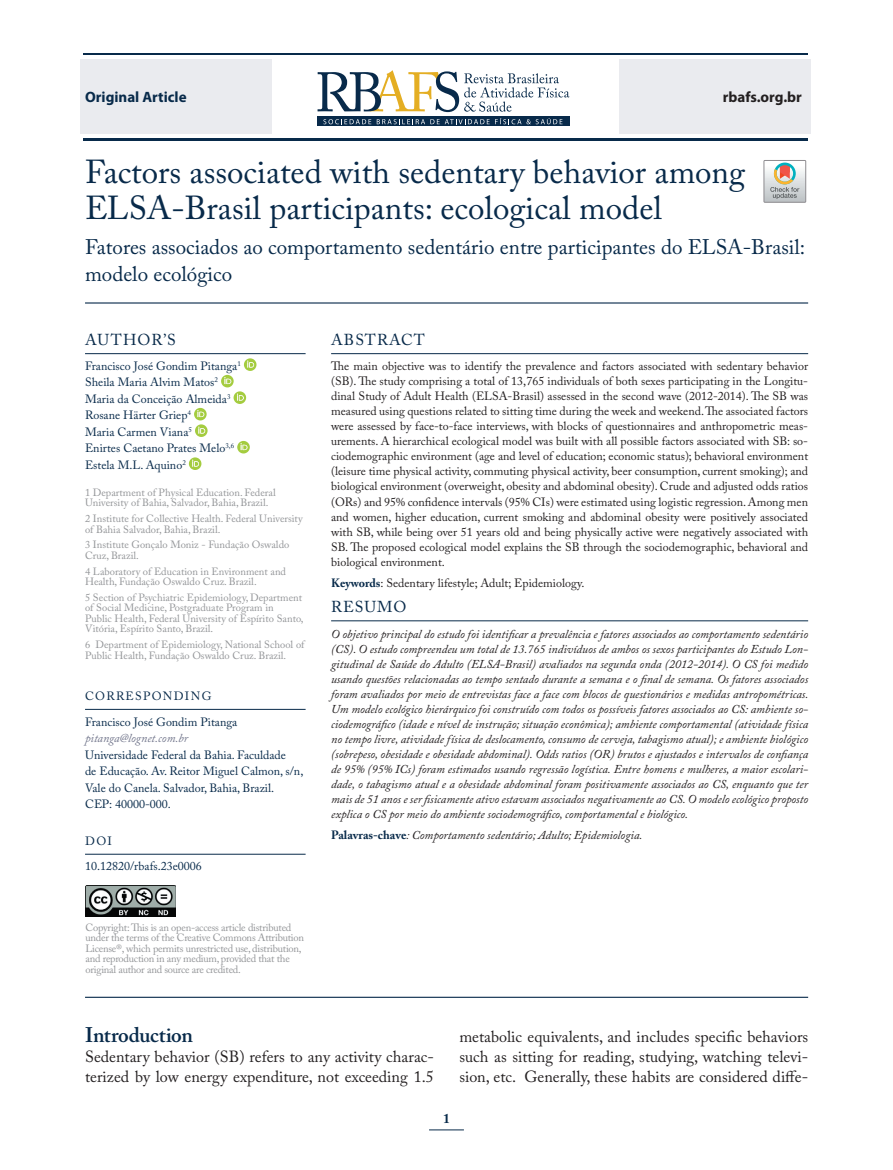
<style>
.page{position:relative;width:893px;height:1170px;background:#fff}
.page>*{position:absolute;margin:0;border:0;box-sizing:border-box;transform-origin:0 0}
.Titulo_inglês{font:33px/36px "Adobe Caslon Pro";color:#082a4a}
.Titulo{font:21px/27px "Adobe Caslon Pro";color:#082a4a}
.Titulo_texto{font:600 21px "Adobe Caslon Pro";letter-spacing:-.015em;color:#082a4a}
.Texto_sem_recuo{font:16.05px/20.2px "Adobe Caslon Pro";color:#231f20}
.Titulo_itens_pg_inic{font:15.75px "Adobe Caslon Pro";letter-spacing:.065em;color:#082a4a}
.t1{font:700 15px "Myriad Pro";color:#082a4a}
.t2{font:700 15px "Myriad Pro";color:#231f20}
.Nº_página{font:700 13.5px "Adobe Caslon Pro";color:#082a4a}
.Resumo{font:italic 12px/15px "Adobe Caslon Pro";color:#231f20;text-align:justify}
.Abstract{font:12px/15px "Adobe Caslon Pro";color:#231f20;text-align:justify}
.Autores{font:12px/16.5px "Adobe Caslon Pro";color:#082a4a}
.Autores-2{font:italic 12px "Adobe Caslon Pro";color:#71758b}
.Corresponding{font:12px "Adobe Caslon Pro";letter-spacing:.115em;color:#082a4a}
.Filiação{font:10.5px/10.5px "Adobe Caslon Pro";color:#939598}
.Filiação-2{font:10.5px/10.5px "Adobe Caslon Pro";letter-spacing:-.02em;color:#939598}
.s1{font-weight:700;color:#082a4a}
.s2{font-weight:700;font-style:normal;color:#082a4a}
</style>
<div class="page">
<div style="left:619px;top:59px;width:192px;height:75px;background:#eaebef"></div>
<div style="left:80px;top:59px;width:192px;height:75px;background:#eaebef"></div>
<hr style="left:83px;top:53px;width:725px;height:2px;background:#082a4a">
<hr style="left:83px;top:138px;width:725px;height:2px;background:#082a4a">
<svg style="left:318px;top:117px;width:252px;height:9px"></svg>
<svg style="left:323px;top:119px;width:48px;height:5px"></svg>
<svg style="left:377px;top:118px;width:185px;height:6px"></svg>
<svg style="left:318px;top:70px;width:251px;height:42px"></svg>
<svg style="left:764px;top:160px;width:42px;height:42px"></svg>
<img style="left:85px;top:885px;width:90px;height:31px">
<hr style="left:85px;top:302px;width:723px;height:1px;background:#082a4a">
<hr style="left:85px;top:353px;width:221px;height:1px;background:#082a4a">
<hr style="left:85px;top:709px;width:221px;height:1px;background:#082a4a">
<hr style="left:85px;top:853px;width:221px;height:1px;background:#082a4a">
<svg style="left:221px;top:358px;width:35px;height:46px"></svg>
<svg style="left:194px;top:408px;width:14px;height:29px"></svg>
<svg style="left:237px;top:441px;width:13px;height:12px"></svg>
<svg style="left:189px;top:457px;width:12px;height:13px"></svg>
<hr style="left:331px;top:353px;width:477px;height:1px;background:#082a4a">
<hr style="left:331px;top:620px;width:477px;height:1px;background:#082a4a">
<hr style="left:85px;top:996px;width:723px;height:1px;background:#082a4a">
<hr style="left:429px;top:1129px;width:35px;height:1px;background:#082a4a">
<p class="t1" style="left:85px;top:87px;width:103px">Original Article</p>
<p class="t2" style="left:723px;top:87px;width:81px">rbafs.org.br</p>
<p class="Titulo_inglês" style="left:85px;top:153px;width:662px">Factors associated with sedentary behavior among<br>ELSA-Brasil participants: ecological model</p>
<p class="Titulo" style="left:85px;top:233px;width:722px">Fatores associados ao comportamento sedentário entre participantes do ELSA-Brasil: modelo ecológico</p>
<p class="Titulo_itens_pg_inic" style="left:85px;top:330px;width:92px">AUTHOR’S</p>
<p class="Autores" style="left:85px;top:357px;width:157px">Francisco José Gondim Pitanga<sup>1</sup></p>
<p class="Autores" style="left:85px;top:374px;width:134px">Sheila Maria Alvim Matos<sup>2</sup></p>
<p class="Autores" style="left:85px;top:390px;width:147px">Maria da Conceição Almeida<sup>3</sup></p>
<p class="Autores" style="left:85px;top:407px;width:107px">Rosane Härter Griep<sup>4</sup></p>
<p class="Autores" style="left:85px;top:423px;width:108px">Maria Carmen Viana<sup>5</sup></p>
<p class="Autores" style="left:85px;top:440px;width:151px">Enirtes Caetano Prates Melo<sup>3,6</sup></p>
<p class="Autores" style="left:85px;top:456px;width:102px">Estela M.L. Aquino<sup>2</sup></p>
<p class="Filiação" style="left:85px;top:487px;width:192px">1 Department of Physical Education. Federal<br>University of Bahia, Salvador, Bahia, Brazil.</p>
<p class="Filiação" style="left:85px;top:513px;width:219px">2 Institute for Collective Health. Federal University of Bahia Salvador, Bahia, Brazil.</p>
<p class="Filiação" style="left:85px;top:539px;width:206px">3 Institute Gonçalo Moniz - Fundação Oswaldo<br>Cruz, Brazil.</p>
<p class="Filiação" style="left:85px;top:565px;width:203px">4 Laboratory of Education in Environment and<br>Health, Fundação Oswaldo Cruz. Brazil.</p>
<p class="Filiação" style="left:85px;top:592px;width:220px">5 Section of Psychiatric Epidemiology, Department of Social Medicine, Postgraduate Program in<br>Public Health, Federal University of Espírito Santo, Vitória, Espírito Santo, Brazil.</p>
<p class="Filiação" style="left:85px;top:639px;width:221px">6 Department of Epidemiology, National School of<br>Public Health, Fundação Oswaldo Cruz. Brazil.</p>
<p class="Corresponding" style="left:85px;top:689px;width:128px">CORRESPONDING</p>
<p class="Autores" style="left:85px;top:713px;width:154px">Francisco José Gondim Pitanga</p>
<p class="Autores-2" style="left:85px;top:730px;width:105px">pitanga@lognet.com.br</p>
<p class="Autores" style="left:85px;top:746px;width:220px">Universidade Federal da Bahia. Faculdade<br>de Educação. Av. Reitor Miguel Calmon, s/n, Vale do Canela. Salvador, Bahia, Brazil.<br>CEP: 40000-000.</p>
<p class="Corresponding" style="left:85px;top:834px;width:28px">DOI</p>
<p class="Autores" style="left:85px;top:857px;width:118px">10.12820/rbafs.23e0006</p>
<p class="Filiação-2" style="left:85px;top:921px;width:220px">Copyright: This is an open-access article distributed under the terms of the Creative Commons Attribution License®, which permits unrestricted use, distribution, and reproduction in any medium, provided that the original author and source are credited.</p>
<p class="Titulo_itens_pg_inic" style="left:331px;top:330px;width:95px">ABSTRACT</p>
<p class="Abstract" style="left:331px;top:359px;width:479px">The main objective was to identify the prevalence and factors associated with sedentary behavior (SB). The study comprising a total of 13,765 individuals of both sexes participating in the Longitu&shy;dinal Study of Adult Health (ELSA-Brasil) assessed in the second wave (2012-2014). The SB was measured using questions related to sitting time during the week and weekend. The associated factors were assessed by face-to-face interviews, with blocks of questionnaires and anthropometric meas&shy;urements. A hierarchical ecological model was built with all possible factors associated with SB: so&shy;ciodemographic environment (age and level of education; economic status); behavioral environment (leisure time physical activity, commuting physical activity, beer consumption, current smoking); and biological environment (overweight, obesity and abdominal obesity). Crude and adjusted odds ratios (ORs) and 95% confidence intervals (95% CIs) were estimated using logistic regression. Among men and women, higher education, current smoking and abdominal obesity were positively associated with SB, while being over 51 years old and being physically active were negatively associated with SB. The proposed ecological model explains the SB through the sociodemographic, behavioral and biological environment.</p>
<p class="Abstract" style="left:331px;top:575px;width:255px"><span class="s1">Keywords</span>: Sedentary lifestyle; Adult; Epidemiology.</p>
<p class="Titulo_itens_pg_inic" style="left:331px;top:597px;width:77px">RESUMO</p>
<p class="Resumo" style="left:331px;top:626px;width:479px">O objetivo principal do estudo foi identificar a prevalência e fatores associados ao comportamento sedentário (CS). O estudo compreendeu um total de 13.765 indivíduos de ambos os sexos participantes do Estudo Lon&shy;gitudinal de Saúde do Adulto (ELSA-Brasil) avaliados na segunda onda (2012-2014). O CS foi medido usando questões relacionadas ao tempo sentado durante a semana e o final de semana. Os fatores associados foram avaliados por meio de entrevistas face a face com blocos de questionários e medidas antropométricas.<br>Um modelo ecológico hierárquico foi construído com todos os possíveis fatores associados ao CS: ambiente so&shy;ciodemográfico (idade e nível de instrução; situação econômica); ambiente comportamental (atividade física no tempo livre, atividade física de deslocamento, consumo de cerveja, tabagismo atual); e ambiente biológico (sobrepeso, obesidade e obesidade abdominal). Odds ratios (OR) brutos e ajustados e intervalos de confiança de 95% (95% ICs) foram estimados usando regressão logística. Entre homens e mulheres, a maior escolari&shy;dade, o tabagismo atual e a obesidade abdominal foram positivamente associados ao CS, enquanto que ter mais de 51 anos e ser fisicamente ativo estavam associados negativamente ao CS. O modelo ecológico proposto explica o CS por meio do ambiente sociodemográfico, comportamental e biológico.</p>
<p class="Resumo" style="left:331px;top:827px;width:313px"><span class="s2">Palavras-chave</span>: Comportamento sedentário; Adulto; Epidemiologia.</p>
<p class="Titulo_texto" style="left:85px;top:1022px;width:109px">Introduction</p>
<p class="Texto_sem_recuo" style="left:85px;top:1046px;width:350px">Sedentary behavior (SB) refers to any activity charac&shy;terized by low energy expenditure, not exceeding 1.5</p>
<p class="Texto_sem_recuo" style="left:459px;top:1025px;width:350px;text-align:justify">metabolic equivalents, and includes specific behaviors such as sitting for reading, studying, watching televi&shy;sion, etc. Generally, these habits are considered diffe-</p>
<p class="Nº_página" style="left:443px;top:1110px;width:8px">1</p>
</div>
